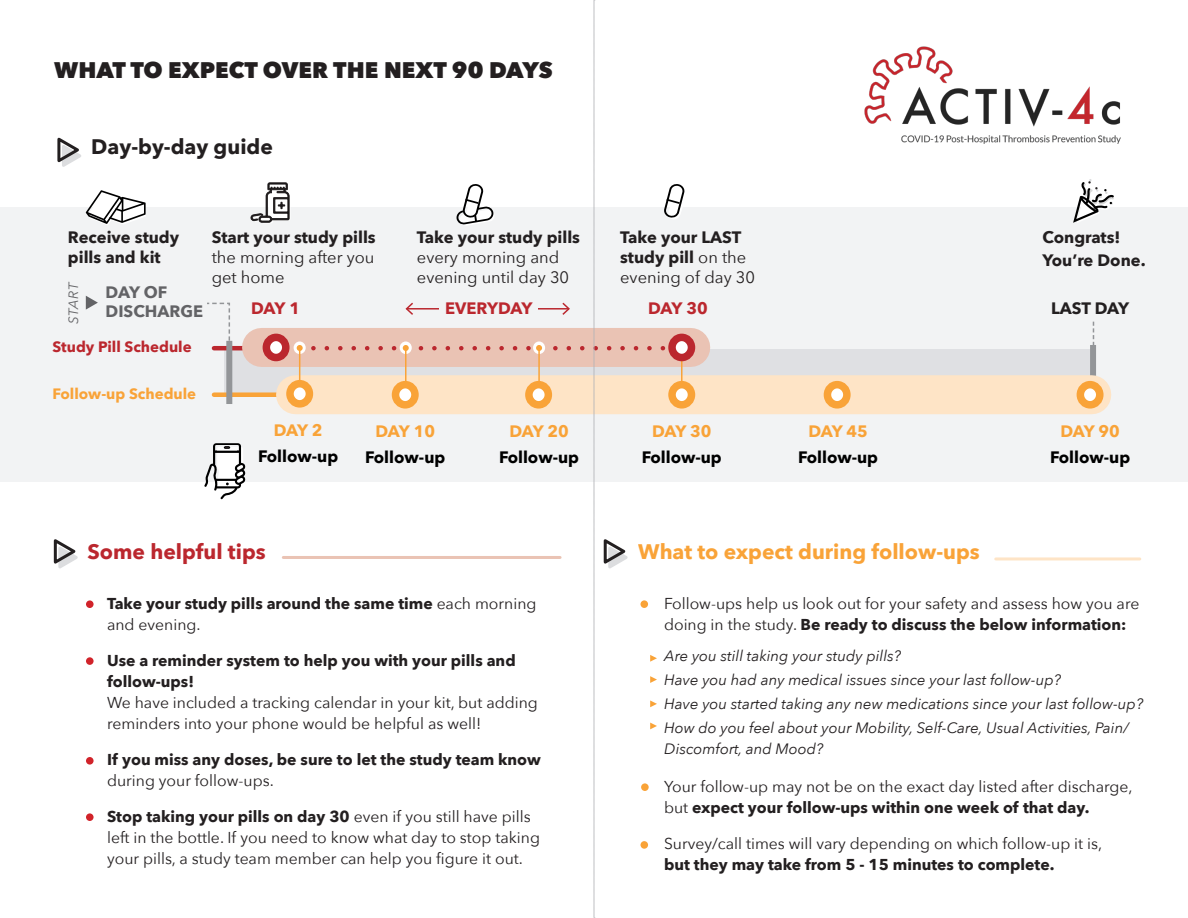
<style>
.page{position:relative;width:1188px;height:918px;background:#fff}
.page>*{position:absolute;margin:0;border:0;box-sizing:border-box;transform-origin:0 0}
.t1{font:800 22.5px "Avenir Next";color:#231f20}
.t2{font:700 21px "Avenir Next";color:#f9a338}
.t3{font:700 21px "Avenir Next";color:#231f20}
.t4{font:700 21px "Avenir Next";color:#bb272e}
.t5{font:16.5px/19.8px "Avenir Next";color:#231f20;text-align:justify}
.t6{font:700 16.5px/19.8px "Avenir Next";color:#231f20}
.t7{font:700 16.5px/25.5px "Avenir Next";color:#000;text-align:center}
.t8{font:700 16.5px "Avenir Next";letter-spacing:-.015em;color:#bb272e}
.t9{font:700 16.5px/19.8px "Avenir Next";color:#636366}
.t10{font:15.75px/21px "Avenir Next";color:#231f20}
.t11{font:700 15.75px/21px "Avenir Next";color:#231f20}
.t12{font:italic 15px/24px "Avenir Next";color:#231f20}
.t13{font:700 15px "Avenir Next";color:#bb272e}
.t14{font:700 15px "Avenir Next";color:#f9a338}
.t15{font:italic 13.5px "Avenir Next";color:#636366}
.s1{font-weight:700}
.s2{font-weight:400}
.s3{color:#f9a338}
</style>
<div class="page">
<div style="left:0;top:208px;width:1188px;height:274px;background:#f2f3f4"></div>
<div style="left:225px;top:349px;width:871px;height:45px;background:#dfe0e3"></div>
<div style="left:1090px;top:345px;width:6px;height:50px;background:#939598"></div>
<div style="left:296px;top:375px;width:796px;height:39px;background:#fee4c6"></div>
<div style="left:827px;top:385px;width:20px;height:20px;background:#fff;border-radius:50%"></div>
<div style="left:824px;top:381px;width:27px;height:28px;border:8px solid #f9a338;border-radius:50%"></div>
<div style="left:1080px;top:385px;width:20px;height:20px;background:#fff;border-radius:50%"></div>
<div style="left:1077px;top:381px;width:27px;height:28px;border:8px solid #f9a338;border-radius:50%"></div>
<svg style="left:86px;top:190px;width:60px;height:35px"></svg>
<svg style="left:1093px;top:322px;width:1px;height:23px"></svg>
<svg style="left:53px;top:539px;width:25px;height:30px"></svg>
<div style="left:86px;top:600px;width:8px;height:8px;background:#d1232a;border-radius:50%"></div>
<div style="left:86px;top:657px;width:8px;height:8px;background:#d1232a;border-radius:50%"></div>
<svg style="left:1073px;top:179px;width:41px;height:44px"></svg>
<svg style="left:57px;top:137px;width:24px;height:30px"></svg>
<svg style="left:86px;top:296px;width:12px;height:14px"></svg>
<hr style="left:996px;top:557px;width:144px;height:3px;background:#fee4c6">
<div style="left:668px;top:381px;width:27px;height:28px;border:8px solid #f9a338;border-radius:50%"></div>
<div style="left:668px;top:334px;width:27px;height:27px;border:8px solid #bb272e;border-radius:50%"></div>
<div style="left:86px;top:757px;width:8px;height:8px;background:#d1232a;border-radius:50%"></div>
<div style="left:86px;top:813px;width:8px;height:8px;background:#d1232a;border-radius:50%"></div>
<svg style="left:204px;top:0;width:484px;height:918px"></svg>
<img style="left:864px;top:46px;width:257px;height:98px">
<p class="t1" style="left:54px;top:56px;width:500px">WHAT TO EXPECT OVER THE NEXT 90 DAYS</p>
<p class="t3" style="left:91px;top:128px;width:183px">Day-by-day guide</p>
<p class="t6" style="left:68px;top:227px;width:113px">Receive study pills and kit</p>
<p class="t5" style="left:212px;top:227px;width:166px"><span class="s1">Start your study pills </span>the morning after you get home</p>
<p class="t6" style="left:620px;top:227px;width:136px">Take your LAST study pill <span class="s2">on the evening of day 30</span></p>
<p class="t5" style="left:417px;top:227px;width:165px;text-align:left"><span class="s1">Take your study pills </span>every morning and evening until day 30</p>
<p class="t6" style="left:1042px;top:226px;width:105px;line-height:22.5px">Congrats!<br>You’re Done.</p>
<p class="t15" style="left:62px;top:324px;width:44px;rotate:-90deg">START</p>
<p class="t9" style="left:106px;top:282px;width:99px">DAY OF<br>DISCHARGE</p>
<p class="t8" style="left:648px;top:294px;width:61px">DAY 30</p>
<p class="t6" style="left:1051px;top:298px;width:80px">LAST DAY</p>
<p class="t8" style="left:251px;top:294px;width:50px">DAY 1</p>
<p class="t8" style="left:445px;top:294px;width:89px">EVERYDAY</p>
<p class="t13" style="left:52px;top:333px;width:141px">Study Pill Schedule</p>
<p class="t14" style="left:52px;top:380px;width:145px">Follow-up Schedule</p>
<p class="t7" style="left:258px;top:418px;width:82px"><span class="s3">DAY 2<br></span>Follow-up</p>
<p class="t7" style="left:365px;top:419px;width:82px"><span class="s3">DAY 10<br></span>Follow-up</p>
<p class="t7" style="left:642px;top:419px;width:82px"><span class="s3">DAY 30<br></span>Follow-up</p>
<p class="t7" style="left:798px;top:419px;width:82px"><span class="s3">DAY 45<br></span>Follow-up</p>
<p class="t7" style="left:1050px;top:419px;width:82px"><span class="s3">DAY 90<br></span>Follow-up</p>
<p class="t7" style="left:499px;top:419px;width:82px"><span class="s3">DAY 20<br></span>Follow-up</p>
<p class="t4" style="left:88px;top:534px;width:180px">Some helpful tips</p>
<h2 class="t2" style="left:638px;top:534px;width:343px">What to expect during follow-ups</h2>
<p class="t11" style="left:107px;top:593px;width:431px">Take your study pills around the same time <span class="s2">each morning and evening.</span></p>
<p class="t10" style="left:107px;top:649px;width:432px"><span class="s1">Use a reminder system to help you with your pills and follow-ups!<br></span>We have included a tracking calendar in your kit, but adding reminders into your phone would be helpful as well!</p>
<p class="t11" style="left:107px;top:749px;width:435px">If you miss any doses, be sure to let the study team know <span class="s2">during your follow-ups.</span></p>
<p class="t10" style="left:107px;top:805px;width:434px"><span class="s1">Stop taking your pills on day 30</span> even if you still have pills left in the bottle. If you need to know what day to stop taking your pills, a study team member can help you figure it out.</p>
<p class="t10" style="left:664px;top:592px;width:477px">Follow-ups help us look out for your safety and assess how you are doing in the study. <span class="s1">Be ready to discuss the below information:</span></p>
<p class="t12" style="left:664px;top:643px;width:398px">Are you still taking your study pills?<br>Have you had any medical issues since your last follow-up?</p>
<p class="t12" style="left:664px;top:691px;width:480px">Have you started taking any new medications since your last follow-up?</p>
<p class="t12" style="left:664px;top:716px;width:466px;line-height:21px">How do you feel about your Mobility, Self-Care, Usual Activities, Pain/<br>Discomfort, and Mood?</p>
<p class="t10" style="left:664px;top:775px;width:470px">Your follow-up may not be on the exact day listed after discharge, but <span class="s1">expect your follow-ups within one week of that day.</span></p>
<p class="t10" style="left:664px;top:832px;width:440px">Survey/call times will vary depending on which follow-up it is, <span class="s1">but they may take from 5 - 15 minutes to complete.</span></p>
</div>
